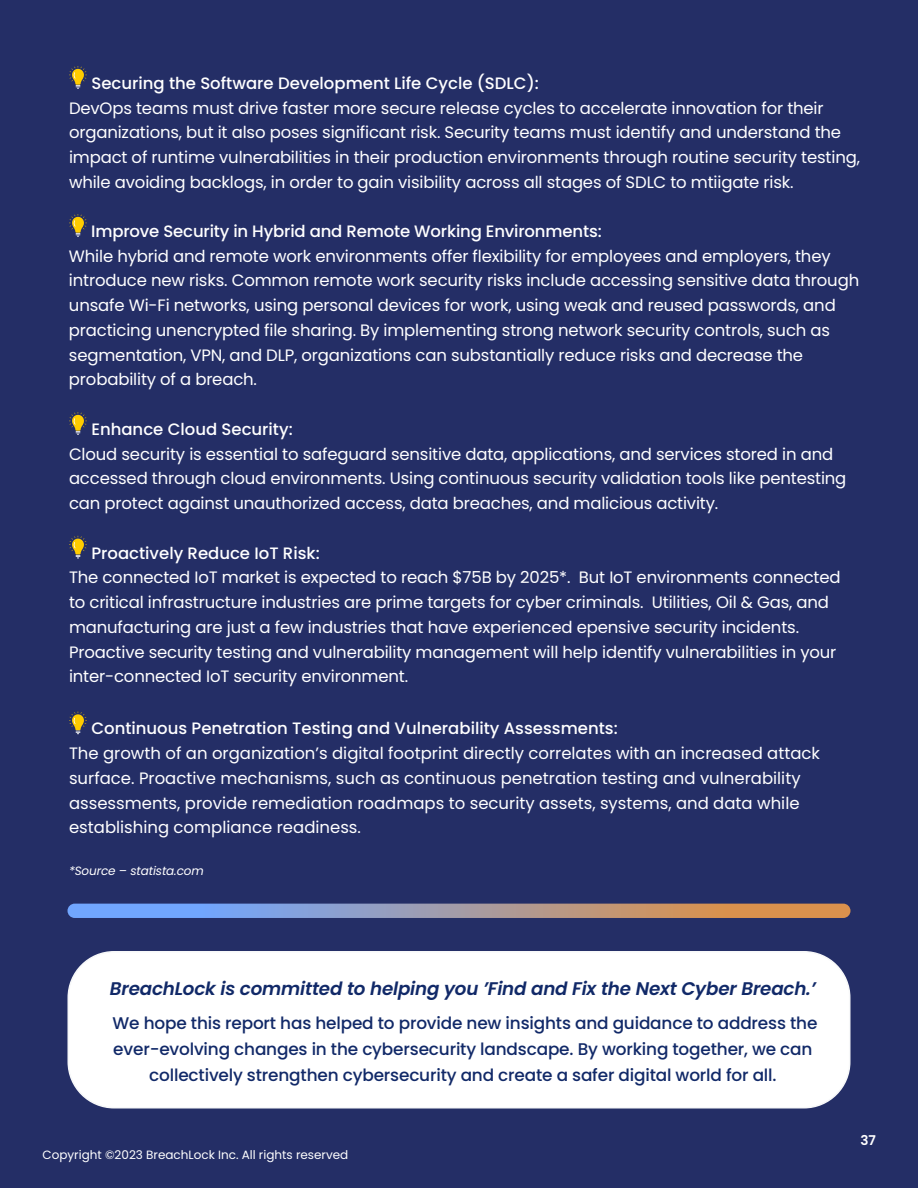
<style>
.page{position:relative;width:918px;height:1188px;background:#242e66}
.page>*{position:absolute;margin:0;border:0;box-sizing:border-box;transform-origin:0 0}
.t1{font:italic 600 18.3px "Poppins";letter-spacing:-.01em;color:#112968}
.t2{font:500 16.95px/26.1px "Poppins";letter-spacing:-.01em;color:#112968;text-align:center}
.t3{font:16.5px/24.8px "Poppins";letter-spacing:-.01em;color:#fff}
.t4{font:500 16.5px "Poppins";color:#fff}
.t5{font:600 13.5px "Poppins";color:#fff}
.t6{font:12px "Poppins";color:#fff}
.t7{font:italic 12px "Poppins";letter-spacing:-.01em;color:#fff}
</style>
<div class="page">
<svg style="left:69px;top:66px;width:18px;height:23px"></svg>
<svg style="left:69px;top:214px;width:18px;height:23px"></svg>
<svg style="left:69px;top:412px;width:18px;height:23px"></svg>
<svg style="left:69px;top:536px;width:18px;height:23px"></svg>
<svg style="left:69px;top:711px;width:18px;height:23px"></svg>
<svg style="left:68px;top:904px;width:782px;height:14px;background:#a49ba6"></svg>
<div style="left:68px;top:952px;width:782px;height:156px;background:#fff;border-radius:46px"></div>
<div style="left:67px;top:951px;width:783px;height:157px;border:2px solid #f7f8f9;border-radius:46px"></div>
<p class="t4" style="left:91px;top:73px;width:449px">Securing the Software Development Life Cycle (SDLC):</p>
<p class="t3" style="left:69px;top:96px;width:792px">DevOps teams must drive faster more secure release cycles to accelerate innovation for their organizations, but it also poses significant risk. Security teams must identify and understand the impact of runtime vulnerabilities in their production environments through routine security testing, while avoiding backlogs, in order to gain visibility across all stages of SDLC to mtiigate risk.</p>
<p class="t4" style="left:91px;top:221px;width:512px">Improve Security in Hybrid and Remote Working Environments:</p>
<p class="t3" style="left:69px;top:244px;width:792px">While hybrid and remote work environments offer flexibility for employees and employers, they introduce new risks. Common remote work security risks include accessing sensitive data through unsafe Wi-Fi networks, using personal devices for work, using weak and reused passwords, and practicing unencrypted file sharing. By implementing strong network security controls, such as segmentation, VPN, and DLP, organizations can substantially reduce risks and decrease the probability of a breach.</p>
<p class="t4" style="left:91px;top:419px;width:203px">Enhance Cloud Security:</p>
<p class="t3" style="left:69px;top:442px;width:779px">Cloud security is essential to safeguard sensitive data, applications, and services stored in and accessed through cloud environments. Using continuous security validation tools like pentesting can protect against unauthorized access, data breaches, and malicious activity.</p>
<p class="t4" style="left:91px;top:543px;width:230px">Proactively Reduce IoT Risk:</p>
<p class="t3" style="left:69px;top:565px;width:773px">The connected IoT market is expected to reach $75B by 2025*. But IoT environments connected to critical infrastructure industries are prime targets for cyber criminals. Utilities, Oil &amp; Gas, and manufacturing are just a few industries that have experienced epensive security incidents.<br>Proactive security testing and vulnerability management will help identify vulnerabilities in your inter-connected IoT security environment.</p>
<p class="t4" style="left:91px;top:719px;width:528px">Continuous Penetration Testing and Vulnerability Assessments:</p>
<p class="t3" style="left:69px;top:741px;width:753px">The growth of an organization’s digital footprint directly correlates with an increased attack surface. Proactive mechanisms, such as continuous penetration testing and vulnerability assessments, provide remediation roadmaps to security assets, systems, and data while establishing compliance readiness.</p>
<p class="t7" style="left:69px;top:864px;width:136px">*Source – statista.com</p>
<p class="t1" style="left:110px;top:978px;width:708px">BreachLock is committed to helping you ’Find and Fix the Next Cyber Breach.’</p>
<p class="t2" style="left:113px;top:1010px;width:706px">We hope this report has helped to provide new insights and guidance to address the ever-evolving changes in the cybersecurity landscape. By working together, we can collectively strengthen cybersecurity and create a safer digital world for all.</p>
<p class="t6" style="left:43px;top:1148px;width:307px">Copyright ©2023 BreachLock Inc. All rights reserved</p>
<p class="t5" style="left:861px;top:1133px;width:17px">37</p>
</div>
